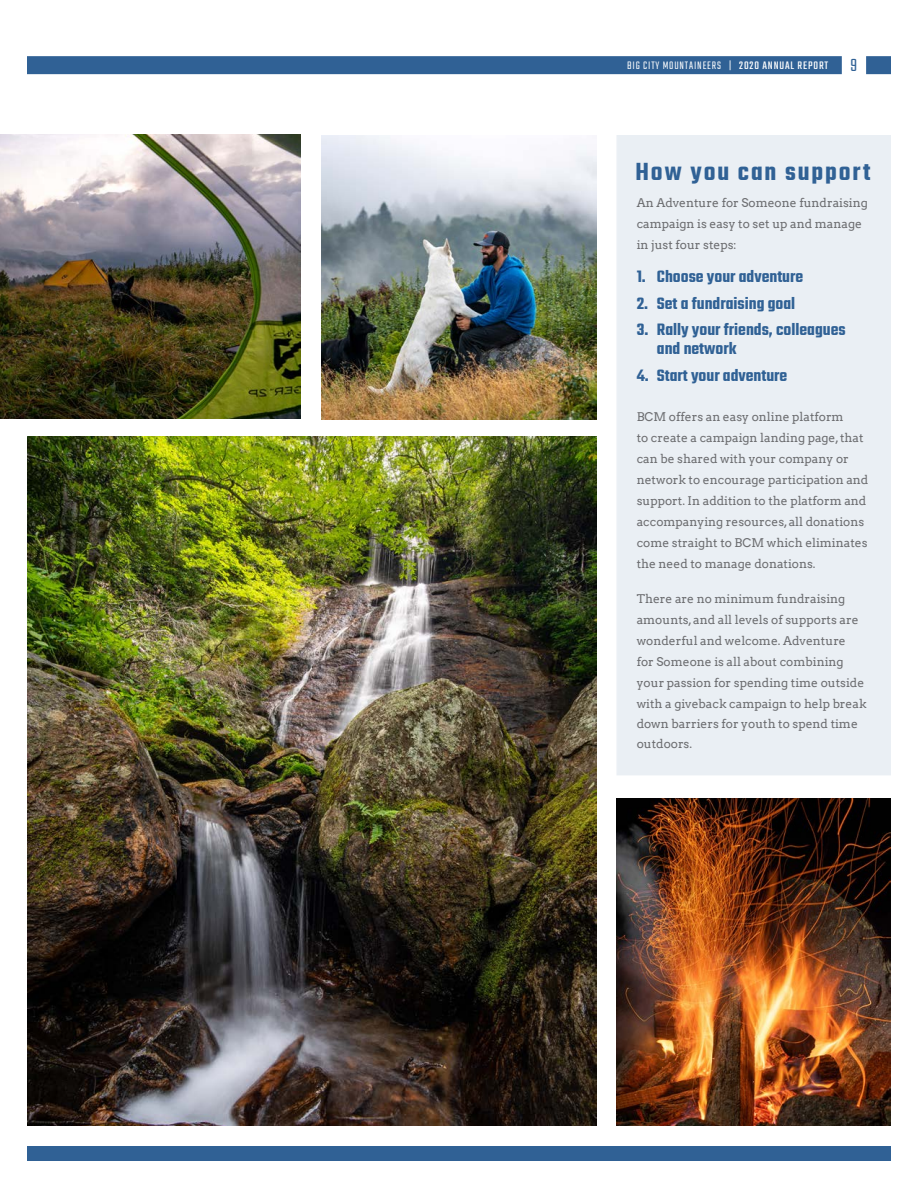
<style>
.page{position:relative;width:918px;height:1188px;background:#fff}
.page>*{position:absolute;margin:0;border:0;box-sizing:border-box;transform-origin:0 0}
.Header2{font:600 27px "Teko";letter-spacing:.07em;color:#306195}
.t1{font:600 18px/19.5px "Teko";color:#306195}
.BODY{font:12px/21px "Arvo";color:#6c6d70}
.t2{font:300 12px "Teko";letter-spacing:.07em;color:#fff}
.s1{font-weight:400}
.s2{font-size:19.5px;color:#306195}
</style>
<div class="page">
<img style="left:0;top:134px;width:301px;height:284px">
<div style="left:616px;top:135px;width:275px;height:640px;background:#eaeff4"></div>
<img style="left:27px;top:436px;width:569px;height:689px">
<img style="left:322px;top:135px;width:274px;height:284px">
<img style="left:616px;top:799px;width:275px;height:326px">
<div style="left:866px;top:56px;width:25px;height:18px;background:#306195"></div>
<div style="left:27px;top:56px;width:815px;height:18px;background:#306195"></div>
<div style="left:27px;top:1146px;width:864px;height:15px;background:#306195"></div>
<p class="t2" style="left:627px;top:58px;width:232px">BIG CITY MOUNTAINEERS | <span class="s1">2020 ANNUAL REPORT</span> <span class="s2">9</span></p>
<p class="Header2" style="left:636px;top:155px;width:236px">How you can support</p>
<p class="BODY" style="left:637px;top:193px;width:233px">An Adventure for Someone fundraising campaign is easy to set up and manage in just four steps:</p>
<p class="t1" style="left:637px;top:268px;width:168px">1. Choose your adventure</p>
<p class="t1" style="left:637px;top:295px;width:160px">2. Set a fundraising goal</p>
<p class="t1" style="left:657px;top:321px;width:190px;text-indent:-20px">3. Rally your friends, colleagues and network</p>
<p class="t1" style="left:637px;top:367px;width:152px">4. Start your adventure</p>
<p class="BODY" style="left:637px;top:406px;width:233px">BCM offers an easy online platform<br>to create a campaign landing page, that can be shared with your company or network to encourage participation and support. In addition to the platform and accompanying resources, all donations come straight to BCM which eliminates the need to manage donations.</p>
<p class="BODY" style="left:637px;top:588px;width:231px">There are no minimum fundraising amounts, and all levels of supports are wonderful and welcome. Adventure<br>for Someone is all about combining your passion for spending time outside with a giveback campaign to help break down barriers for youth to spend time outdoors.</p>
</div>
